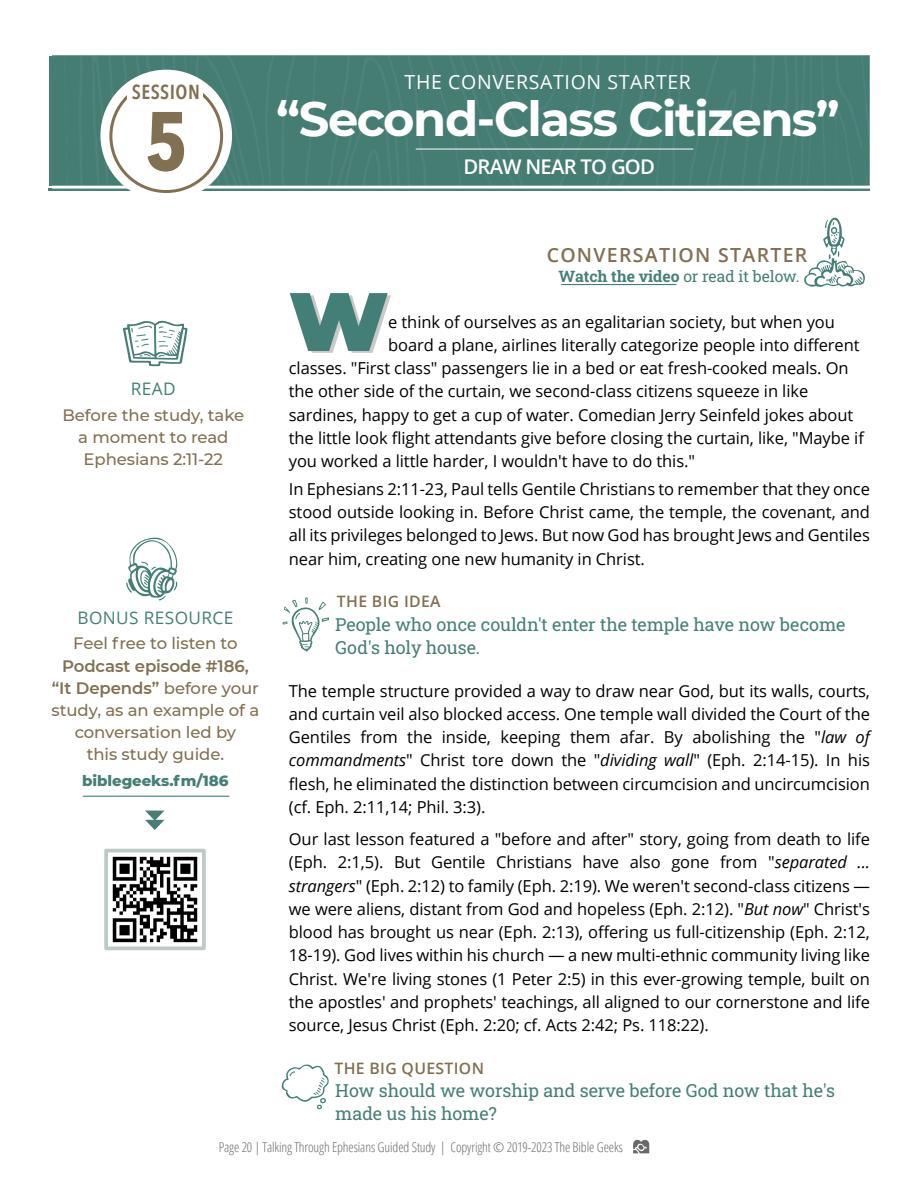
<style>
.page{position:relative;width:918px;height:1188px;background:#fff}
.page>*{position:absolute;margin:0;border:0;box-sizing:border-box;transform-origin:0 0}
.t1{font:900 82.65px "Montserrat";color:#447f77}
.t2{font:700 82.5px "Avenir Next Condensed";color:#817052}
.t3{font:700 48px "Montserrat";letter-spacing:-.03em;color:#fff}
.t4{font:600 20.25px "Open Sans";letter-spacing:-.035em;color:#fff}
.t5{font:600 20.25px "Avenir Next Condensed";letter-spacing:.02em;color:#817052}
.t6{font:19.5px "Open Sans";letter-spacing:.035em;color:#fff}
.t7{font:600 19.5px "Open Sans";letter-spacing:.065em;color:#817052}
.t8{font:18px/23.2px "Roboto Slab";letter-spacing:-.005em;color:#447f77}
.t9{font:17.25px "Open Sans";letter-spacing:.02em;color:#447f77}
.t10{font:16.5px/23.2px "Open Sans";letter-spacing:-.005em;color:#000;text-align:justify}
.t11{font:500 16.5px/22.2px "Montserrat";letter-spacing:-.005em;color:#817052;text-align:center}
.t12{font:15.75px "Roboto Slab";letter-spacing:-.005em;color:#447f77}
.t13{font:600 15.75px "Open Sans";letter-spacing:.02em;color:#817052}
.t14{font:800 15px "Montserrat";letter-spacing:-.005em;color:#447f77}
.t15{font:300 13.5px "Open Sans Condensed";letter-spacing:-.01em;color:#6a6968}
.s1{font-weight:600}
.s2{font-weight:700}
.s3{font-style:italic}
</style>
<div class="page">
<hr style="left:399px;top:188px;width:470px;height:3px;background:#477f76">
<hr style="left:49px;top:188px;width:353px;height:3px;background:#477f76">
<img style="left:52px;top:55px;width:817px;height:134px">
<div style="left:100px;top:70px;width:132px;height:131px;background:#fff;border-radius:50%"></div>
<div style="left:109px;top:79px;width:114px;height:114px;border:3px solid #817052;border-radius:50%"></div>
<div style="left:128px;top:88px;width:75px;height:22px;background:#fff"></div>
<div style="left:148px;top:79px;width:36px;height:21px;background:#fff"></div>
<div style="left:136px;top:82px;width:61px;height:22px;background:#fff"></div>
<svg style="left:633px;top:1140px;width:16px;height:13px"></svg>
<svg style="left:282px;top:1064px;width:47px;height:45px"></svg>
<img style="left:112px;top:856px;width:86px;height:87px">
<svg style="left:145px;top:811px;width:20px;height:19px"></svg>
<svg style="left:123px;top:320px;width:65px;height:46px"></svg>
<svg style="left:283px;top:597px;width:46px;height:55px"></svg>
<svg style="left:126px;top:537px;width:52px;height:64px"></svg>
<svg style="left:804px;top:217px;width:61px;height:70px"></svg>
<hr style="left:562px;top:284px;width:114px;height:1px;background:#447f77">
<hr style="left:83px;top:796px;width:146px;height:1px;background:#477f76">
<hr style="left:416px;top:149px;width:277px;height:1px;background:#fff">
<p class="t5" style="left:132px;top:79px;width:69px">SESSION</p>
<h2 class="t2" style="left:145px;top:88px;width:45px">5</h2>
<p class="t6" style="left:405px;top:74px;width:288px">THE CONVERSATION STARTER</p>
<h3 class="t3" style="left:276px;top:90px;width:565px">“Second-Class Citizens”</h3>
<p class="t4" style="left:463px;top:158px;width:193px">DRAW NEAR TO GOD</p>
<p class="t9" style="left:131px;top:382px;width:46px">READ</p>
<p class="t11" style="left:62px;top:404px;width:183px">Before the study, take a moment to read<br>Ephesians 2:11-22</p>
<p class="t9" style="left:77px;top:611px;width:157px">BONUS RESOURCE</p>
<p class="t11" style="left:73px;top:632px;width:166px">Feel free to listen to</p>
<p class="t11" style="left:52px;top:655px;width:209px"><span class="s1">Podcast episode #186, “It Depends”</span> before your study, as an example of a conversation led by<br>this study guide.</p>
<p class="t14" style="left:82px;top:771px;width:148px">biblegeeks.fm/186</p>
<p class="t7" style="left:547px;top:247px;width:262px">CONVERSATION STARTER</p>
<p class="t12" style="left:559px;top:266px;width:243px"><span class="s2">Watch the video</span> or read it below.</p>
<h1 class="t1" style="left:289px;top:271px;width:101px">W</h1>
<p class="t10" style="left:388px;top:312px;width:448px">e think of ourselves as an egalitarian society, but when you</p>
<p class="t10" style="left:388px;top:335px;width:473px">board a plane, airlines literally categorize people into different</p>
<p class="t10" style="left:289px;top:358px;width:561px">classes. "First class" passengers lie in a bed or eat fresh-cooked meals. On</p>
<p class="t10" style="left:289px;top:382px;width:521px">the other side of the curtain, we second-class citizens squeeze in like</p>
<p class="t10" style="left:289px;top:405px;width:566px">sardines, happy to get a cup of water. Comedian Jerry Seinfeld jokes about</p>
<p class="t10" style="left:289px;top:428px;width:577px">the little look flight attendants give before closing the curtain, like, "Maybe if</p>
<p class="t10" style="left:289px;top:451px;width:408px">you worked a little harder, I wouldn't have to do this."</p>
<p class="t10" style="left:289px;top:479px;width:583px">In Ephesians 2:11-23, Paul tells Gentile Christians to remember that they once stood outside looking in. Before Christ came, the temple, the covenant, and all its privileges belonged to Jews. But now God has brought Jews and Gentiles near him, creating one new humanity in Christ.</p>
<p class="t13" style="left:337px;top:595px;width:105px">THE BIG IDEA</p>
<p class="t8" style="left:335px;top:612px;width:512px">People who once couldn't enter the temple have now become<br>God's holy house.</p>
<p class="t10" style="left:289px;top:681px;width:583px">The temple structure provided a way to draw near God, but its walls, courts, and curtain veil also blocked access. One temple wall divided the Court of the Gentiles from the inside, keeping them afar. By abolishing the "<span class="s3">law of commandments</span>" Christ tore down the "<span class="s3">dividing wall</span>" (Eph. 2:14-15). In his flesh, he eliminated the distinction between circumcision and uncircumcision (cf. Eph. 2:11,14; Phil. 3:3).</p>
<p class="t10" style="left:289px;top:829px;width:583px">Our last lesson featured a "before and after" story, going from death to life (Eph. 2:1,5). But Gentile Christians have also gone from "<span class="s3">separated ... strangers</span>" (Eph. 2:12) to family (Eph. 2:19). We weren't second-class citizens — we were aliens, distant from God and hopeless (Eph. 2:12). "<span class="s3">But now</span>" Christ's blood has brought us near (Eph. 2:13), offering us full-citizenship (Eph. 2:12, 18-19). God lives within his church — a new multi-ethnic community living like Christ. We're living stones (1 Peter 2:5) in this ever-growing temple, built on the apostles' and prophets' teachings, all aligned to our cornerstone and life source, Jesus Christ (Eph. 2:20; cf. Acts 2:42; Ps. 118:22).</p>
<p class="t13" style="left:335px;top:1062px;width:151px">THE BIG QUESTION</p>
<p class="t8" style="left:335px;top:1079px;width:501px">How should we worship and serve before God now that he's made us his home?</p>
<p class="t15" style="left:219px;top:1142px;width:406px">Page 20 | Talking Through Ephesians Guided Study | Copyright © 2019-2023 The Bible Geeks</p>
</div>
